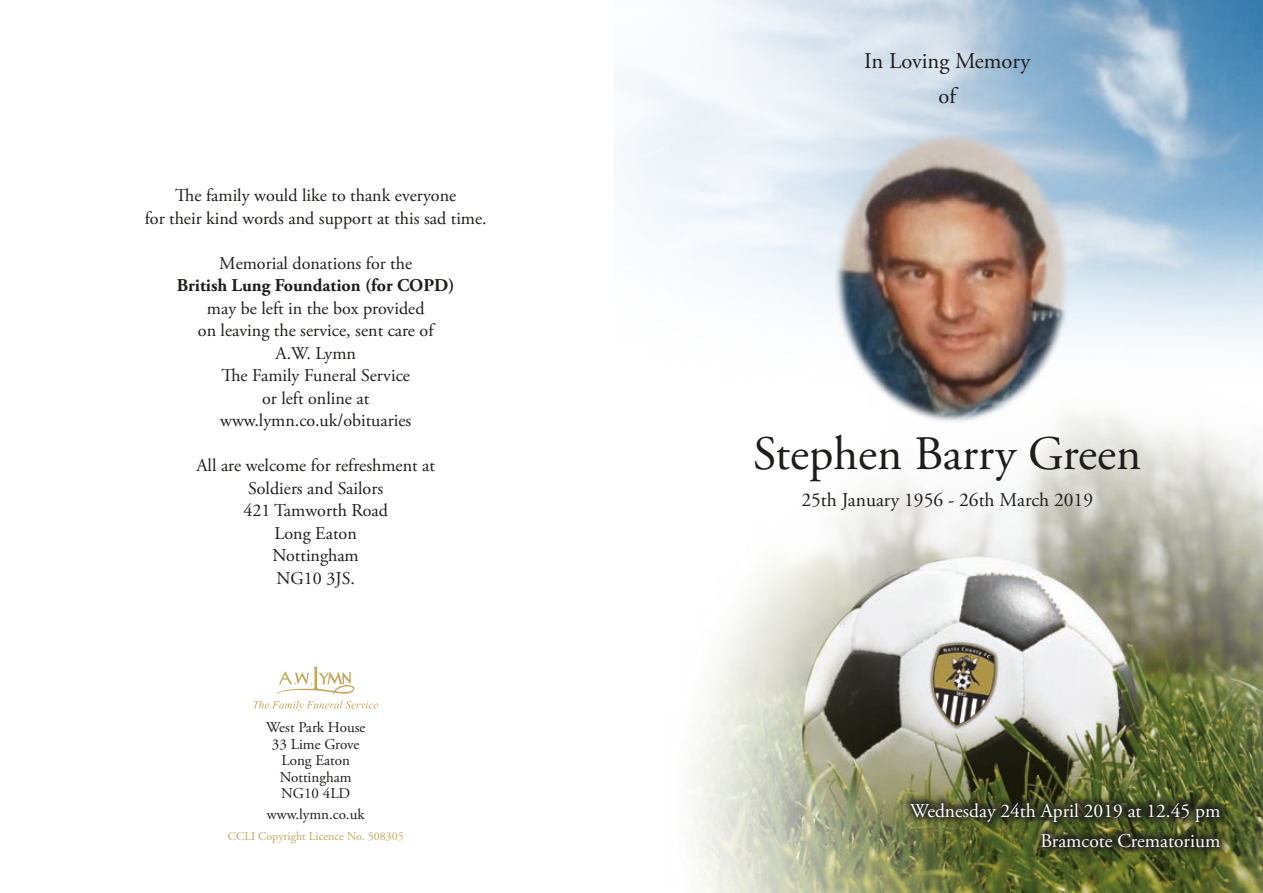
<style>
.page{position:relative;width:1263px;height:893px;background:#fff}
.page>*{position:absolute;margin:0;border:0;box-sizing:border-box;transform-origin:0 0}
.t1{font:48px "Adobe Garamond Pro";color:#1d1d1b}
.t2{font:22.5px/34.5px "Adobe Garamond Pro";color:#1d1d1b;text-align:center}
.t3{font:19.5px/30px "Adobe Garamond Pro";color:#fff;text-align:right}
.t4{font:19.5px "Adobe Garamond Pro";color:#1d1d1b}
.t5{font:18px/22.5px "Adobe Garamond Pro";color:#1d1d1b;text-align:center}
.t6{font:700 18px "Adobe Garamond Pro";color:#1d1d1b}
.t7{font:15px/16.5px "Adobe Garamond Pro";color:#1d1d1b;text-align:center}
.t8{font:12px "Adobe Garamond Pro";color:#c6a65b}
</style>
<div class="page">
<img style="left:619px;top:0;width:644px;height:342px">
<img style="left:693px;top:415px;width:570px;height:478px">
<div style="left:901px;top:793px;width:329px;height:63px;background:#1d1d1b;opacity:.75"></div>
<svg style="left:253px;top:667px;width:125px;height:44px"></svg>
<img style="left:833px;top:81px;width:242px;height:425px">
<p class="t5" style="left:145px;top:185px;width:343px">The family would like to thank everyone<br>for their kind words and support at this sad time.</p>
<p class="t5" style="left:219px;top:252px;width:194px">Memorial donations for the</p>
<p class="t6" style="left:177px;top:275px;width:279px">British Lung Foundation (for COPD)</p>
<p class="t5" style="left:198px;top:297px;width:237px">may be left in the box provided on leaving the service, sent care of<br>A.W. Lymn<br>The Family Funeral Service<br>or left online at www.lymn.co.uk/obituaries</p>
<p class="t5" style="left:196px;top:455px;width:240px">All are welcome for refreshment at<br>Soldiers and Sailors<br>421 Tamworth Road<br>Long Eaton<br>Nottingham<br>NG10 3JS.</p>
<p class="t7" style="left:266px;top:720px;width:101px">West Park House<br>33 Lime Grove<br>Long Eaton<br>Nottingham<br>NG10 4LD</p>
<p class="t7" style="left:267px;top:806px;width:99px">www.lymn.co.uk</p>
<p class="t8" style="left:228px;top:829px;width:178px">CCLI Copyright Licence No. 508305</p>
<p class="t2" style="left:864px;top:45px;width:168px">In Loving Memory of</p>
<h1 class="t1" style="left:753px;top:425px;width:390px">Stephen Barry Green</h1>
<p class="t4" style="left:801px;top:488px;width:293px">25th January 1956 - 26th March 2019</p>
<p class="t3" style="left:910px;top:796px;width:312px">Wednesday 24th April 2019 at 12.45 pm<br>Bramcote Crematorium</p>
</div>
